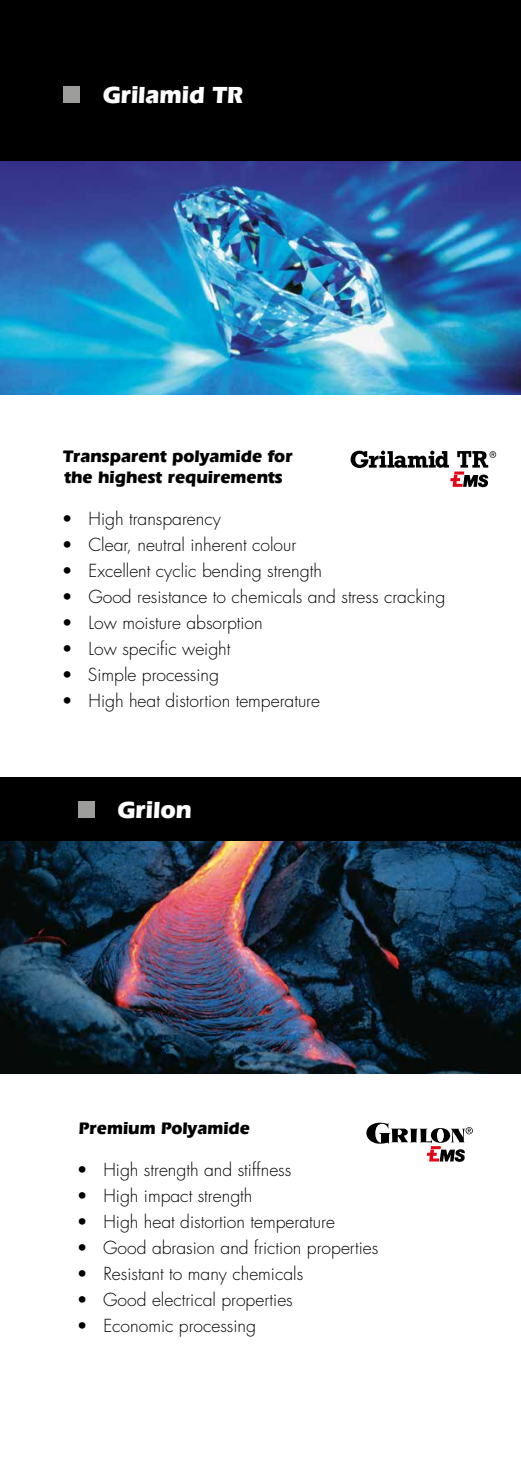
<style>
.page{position:relative;width:521px;height:1474px;background:#fff}
.page>*{position:absolute;margin:0;border:0;box-sizing:border-box;transform-origin:0 0}
.t1{font:700 24.5px "Eras IT Cby BT";color:#fff}
.t2{font:300 17.5px "Futura";color:#000}
.t3{font:700 17.5px/21px "Eras IT Cby BT";color:#000}
</style>
<div class="page">
<div style="left:0;top:0;width:521px;height:161px;background:#000"></div>
<div style="left:63px;top:87px;width:17px;height:16px;background:#9d9d9c"></div>
<img style="left:0;top:840px;width:521px;height:233px">
<div style="left:0;top:777px;width:521px;height:63px;background:#000"></div>
<div style="left:78px;top:801px;width:16px;height:17px;background:#9d9d9c"></div>
<svg style="left:366px;top:1122px;width:107px;height:39px"></svg>
<img style="left:0;top:161px;width:521px;height:233px">
<svg style="left:351px;top:450px;width:145px;height:37px"></svg>
<h1 class="t1" style="left:103px;top:80px;width:142px">Grilamid TR</h1>
<p class="t3" style="left:63px;top:445px;width:231px">Transparent polyamide for the highest requirements</p>
<p class="t2" style="left:62px;top:507px;width:161px">• High transparency</p>
<p class="t2" style="left:62px;top:533px;width:236px">• Clear, neutral inherent colour</p>
<p class="t2" style="left:62px;top:559px;width:262px">• Excellent cyclic bending strength</p>
<p class="t2" style="left:62px;top:585px;width:385px">• Good resistance to chemicals and stress cracking</p>
<p class="t2" style="left:62px;top:611px;width:202px">• Low moisture absorption</p>
<p class="t2" style="left:62px;top:637px;width:170px">• Low specific weight</p>
<p class="t2" style="left:62px;top:663px;width:159px">• Simple processing</p>
<p class="t2" style="left:62px;top:689px;width:260px">• High heat distortion temperature</p>
<h1 class="t1" style="left:118px;top:794px;width:76px">Grilon</h1>
<p class="t3" style="left:79px;top:1117px;width:173px">Premium Polyamide</p>
<p class="t2" style="left:77px;top:1158px;width:216px">• High strength and stiffness</p>
<p class="t2" style="left:77px;top:1184px;width:177px">• High impact strength</p>
<p class="t2" style="left:77px;top:1210px;width:260px">• High heat distortion temperature</p>
<p class="t2" style="left:77px;top:1236px;width:303px">• Good abrasion and friction properties</p>
<p class="t2" style="left:77px;top:1262px;width:228px">• Resistant to many chemicals</p>
<p class="t2" style="left:77px;top:1288px;width:218px">• Good electrical properties</p>
<p class="t2" style="left:77px;top:1314px;width:181px">• Economic processing</p>
</div>
